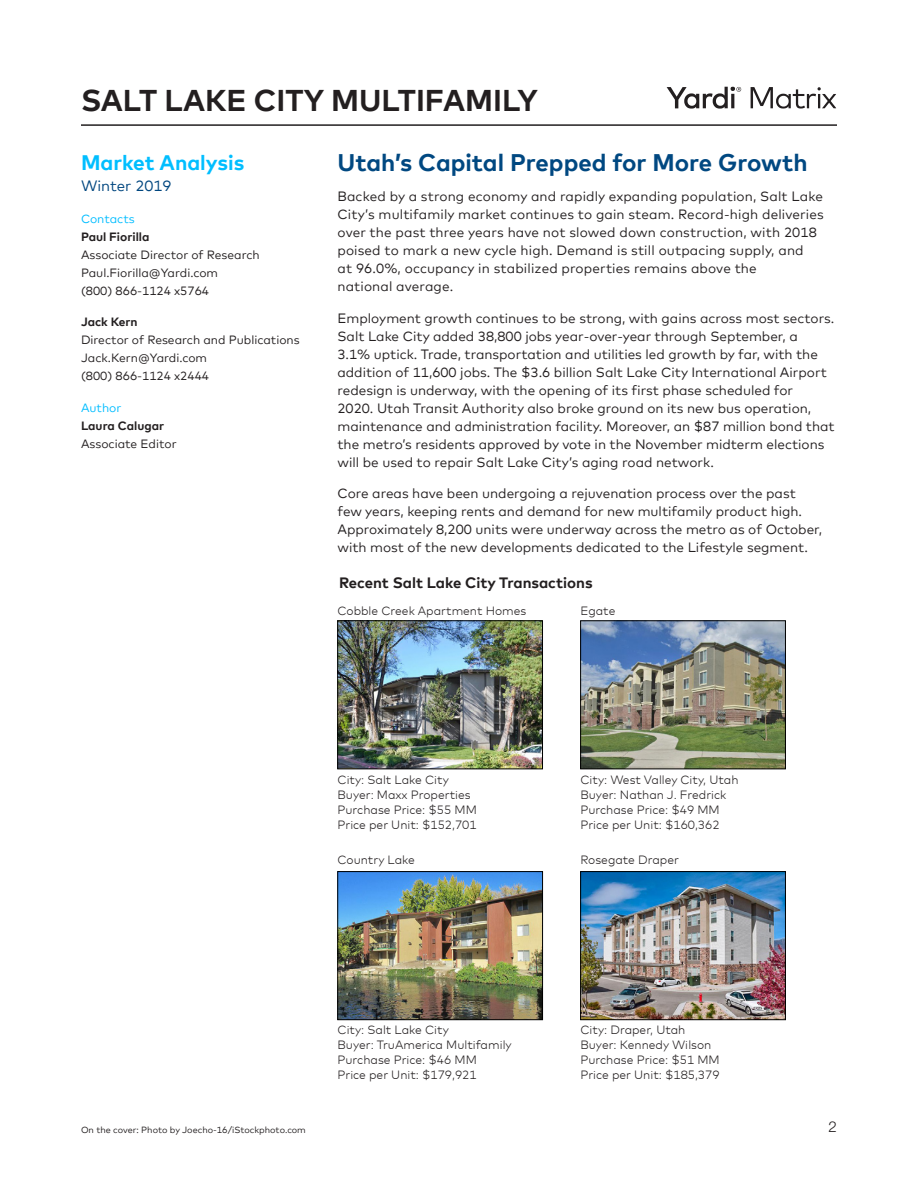
<style>
.page{position:relative;width:918px;height:1188px;background:#fff}
.page>*{position:absolute;margin:0;border:0;box-sizing:border-box;transform-origin:0 0}
.Heading_1{font:700 30px "Mark Offc Pro";color:#231f20}
.Matrix_Head{font:700 24px "Mark Offc Pro";color:#004881}
.Matrix_Body_Note{font:700 21px "Mark Offc Pro";color:#00beff}
.Matrix_Chart_Heads{font:700 15px "Mark Offc Pro";color:#231f20}
.Matrix_Body_Note-2{font:15px "Mark Offc Pro";color:#00467f}
.t1{font:300 15px "Helvetica Neue LT Std";color:#231f20}
.Matrix_Body{font:13.5px/18px "Mark Offc Pro";color:#231f20}
.t2{font:300 12px/15px "Mark Offc Pro";color:#231f20}
.Matrix_Body_Note-3{font:12px/18px "Mark Offc Pro";color:#231f20}
.Matrix_Body_Note-4{font:12px "Mark Offc Pro";color:#00bdff}
.Matrix_Body_Note-5{font:9px "Mark Offc Pro";color:#231f20}
.s1{font-weight:700}
</style>
<div class="page">
<hr style="left:81px;top:124px;width:756px;height:2px;background:#231f20">
<svg style="left:667px;top:86px;width:74px;height:23px"></svg>
<svg style="left:751px;top:87px;width:85px;height:22px"></svg>
<img style="left:582px;top:623px;width:202px;height:144px">
<div style="left:580px;top:621px;width:206px;height:148px;border:1px solid #000"></div>
<img style="left:582px;top:873px;width:202px;height:145px">
<div style="left:580px;top:871px;width:206px;height:149px;border:1px solid #000"></div>
<img style="left:340px;top:623px;width:201px;height:144px">
<div style="left:338px;top:621px;width:205px;height:148px;border:1px solid #000"></div>
<img style="left:340px;top:873px;width:201px;height:145px">
<div style="left:338px;top:871px;width:205px;height:149px;border:1px solid #000"></div>
<p class="Heading_1" style="left:81px;top:77px;width:458px">SALT LAKE CITY MULTIFAMILY</p>
<p class="Matrix_Body_Note" style="left:81px;top:147px;width:165px">Market Analysis</p>
<p class="Matrix_Body_Note-2" style="left:81px;top:175px;width:92px">Winter 2019</p>
<p class="Matrix_Body_Note-4" style="left:81px;top:209px;width:55px">Contacts</p>
<p class="Matrix_Body_Note-3" style="left:81px;top:226px;width:180px"><span class="s1">Paul Fiorilla<br></span>Associate Director of Research<br>Paul.Fiorilla@Yardi.com<br>(800) 866-1124 x5764</p>
<p class="Matrix_Body_Note-3" style="left:81px;top:312px;width:220px"><span class="s1">Jack Kern<br></span>Director of Research and Publications<br>Jack.Kern@Yardi.com<br>(800) 866-1124 x2444</p>
<p class="Matrix_Body_Note-4" style="left:81px;top:398px;width:42px">Author</p>
<p class="Matrix_Body_Note-3" style="left:81px;top:415px;width:97px"><span class="s1">Laura Calugar<br></span>Associate Editor</p>
<p class="Matrix_Head" style="left:338px;top:144px;width:472px">Utah’s Capital Prepped for More Growth</p>
<p class="Matrix_Body" style="left:338px;top:186px;width:488px">Backed by a strong economy and rapidly expanding population, Salt Lake City’s multifamily market continues to gain steam. Record-high deliveries over the past three years have not slowed down construction, with 2018 poised to mark a new cycle high. Demand is still outpacing supply, and<br>at 96.0%, occupancy in stabilized properties remains above the<br>national average.</p>
<p class="Matrix_Body" style="left:338px;top:308px;width:499px">Employment growth continues to be strong, with gains across most sectors.<br>Salt Lake City added 38,800 jobs year-over-year through September, a<br>3.1% uptick. Trade, transportation and utilities led growth by far, with the addition of 11,600 jobs. The $3.6 billion Salt Lake City International Airport redesign is underway, with the opening of its first phase scheduled for<br>2020. Utah Transit Authority also broke ground on its new bus operation, maintenance and administration facility. Moreover, an $87 million bond that the metro’s residents approved by vote in the November midterm elections will be used to repair Salt Lake City’s aging road network.</p>
<p class="Matrix_Body" style="left:338px;top:483px;width:486px">Core areas have been undergoing a rejuvenation process over the past few years, keeping rents and demand for new multifamily product high.<br>Approximately 8,200 units were underway across the metro as of October, with most of the new developments dedicated to the Lifestyle segment.</p>
<p class="Matrix_Chart_Heads" style="left:339px;top:571px;width:255px">Recent Salt Lake City Transactions</p>
<p class="t2" style="left:338px;top:602px;width:190px">Cobble Creek Apartment Homes</p>
<p class="t2" style="left:580px;top:602px;width:36px">Egate</p>
<p class="t2" style="left:338px;top:771px;width:141px">City: Salt Lake City<br>Buyer: Maxx Properties<br>Purchase Price: $55 MM</p>
<p class="t2" style="left:338px;top:816px;width:141px">Price per Unit: $152,701</p>
<p class="t2" style="left:338px;top:852px;width:79px">Country Lake</p>
<p class="t2" style="left:580px;top:771px;width:160px">City: West Valley City, Utah</p>
<p class="t2" style="left:580px;top:786px;width:148px">Buyer: Nathan J. Fredrick<br>Purchase Price: $49 MM</p>
<p class="t2" style="left:580px;top:816px;width:141px">Price per Unit: $160,362</p>
<p class="t2" style="left:580px;top:852px;width:100px">Rosegate Draper</p>
<p class="Matrix_Body_Note-5" style="left:81px;top:1123px;width:226px">On the cover: Photo by Joecho-16/iStockphoto.com</p>
<p class="t2" style="left:338px;top:1022px;width:176px">City: Salt Lake City<br>Buyer: TruAmerica Multifamily<br>Purchase Price: $46 MM</p>
<p class="t2" style="left:338px;top:1067px;width:141px">Price per Unit: $179,921</p>
<p class="t2" style="left:580px;top:1022px;width:141px">City: Draper, Utah<br>Buyer: Kennedy Wilson<br>Purchase Price: $51 MM</p>
<p class="t2" style="left:580px;top:1067px;width:141px">Price per Unit: $185,379</p>
<p class="t1" style="left:829px;top:1118px;width:10px">2</p>
</div>
